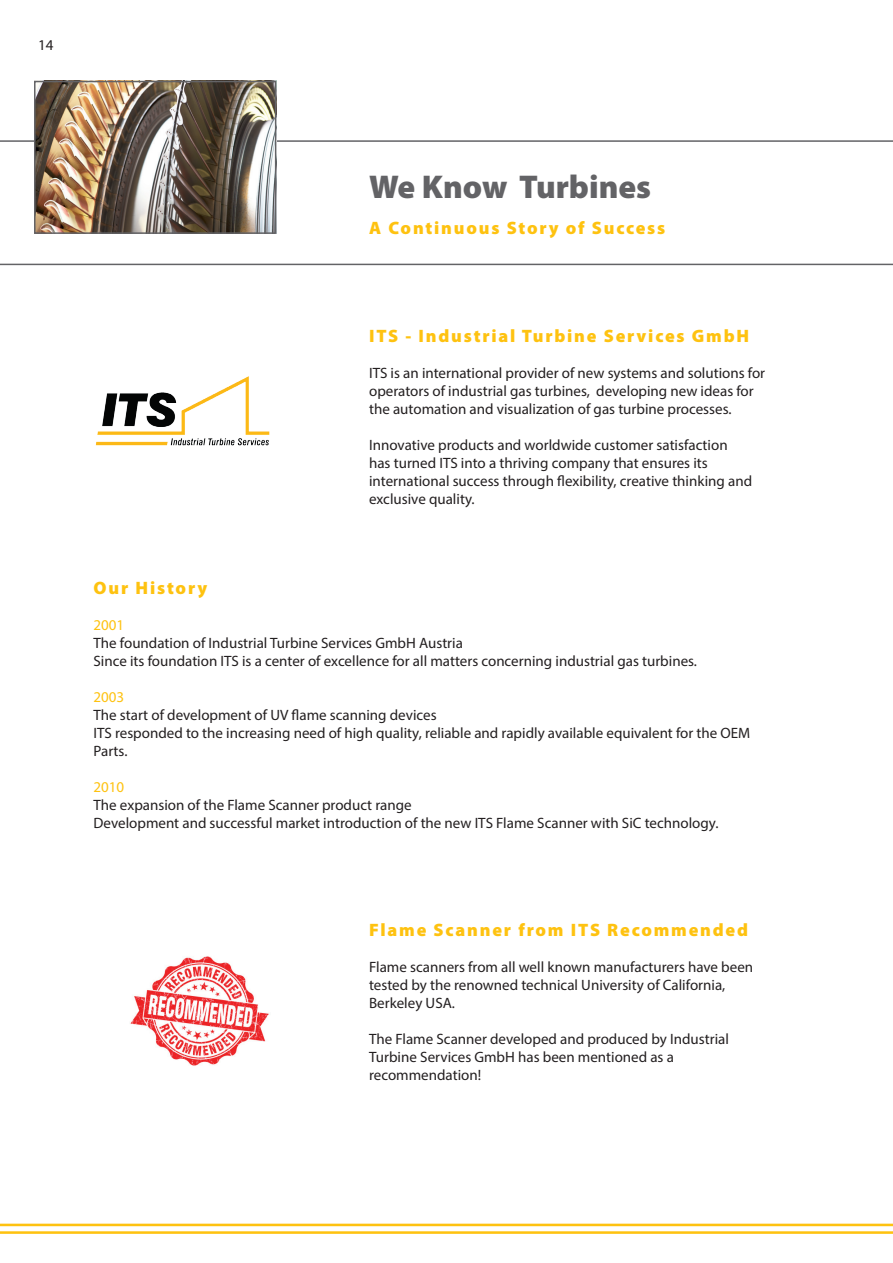
<style>
.page{position:relative;width:893px;height:1263px;background:#fff}
.page>*{position:absolute;margin:0;border:0;box-sizing:border-box;transform-origin:0 0}
.t1{font:900 33px "Myriad Pro";color:#636366}
.t2{font:900 18px "Myriad Pro";letter-spacing:.1em;color:#fec210}
.t3{font:15px/18px "Myriad Pro";color:#231f20}
.t4{font:15px "Myriad Pro";color:#fec210}
</style>
<div class="page">
<hr style="left:0;top:264px;width:893px;height:1px;background:#636366">
<hr style="left:0;top:140px;width:893px;height:2px;background:#636366">
<img style="left:95px;top:376px;width:175px;height:70px">
<img style="left:37px;top:84px;width:236px;height:147px">
<div style="left:34px;top:81px;width:242px;height:153px;border:2px solid #636366"></div>
<svg style="left:0;top:1223px;width:893px;height:11px"></svg>
<img style="left:130px;top:956px;width:139px;height:110px">
<p class="t3" style="left:38px;top:35px;width:17px">14</p>
<h1 class="t1" style="left:369px;top:164px;width:284px">We Know Turbines</h1>
<p class="t2" style="left:369px;top:215px;width:298px">A Continuous Story of Success</p>
<p class="t2" style="left:369px;top:323px;width:382px">ITS - Industrial Turbine Services GmbH</p>
<p class="t3" style="left:369px;top:363px;width:398px">ITS is an international provider of new systems and solutions for operators of industrial gas turbines, developing new ideas for the automation and visualization of gas turbine processes.</p>
<p class="t3" style="left:369px;top:435px;width:385px">Innovative products and worldwide customer satisfaction has turned ITS into a thriving company that ensures its international success through flexibility, creative thinking and exclusive quality.</p>
<p class="t2" style="left:94px;top:575px;width:115px">Our History</p>
<p class="t4" style="left:94px;top:615px;width:32px">2001</p>
<p class="t3" style="left:94px;top:633px;width:605px">The foundation of Industrial Turbine Services GmbH Austria<br>Since its foundation ITS is a center of excellence for all matters concerning industrial gas turbines.</p>
<p class="t4" style="left:94px;top:687px;width:32px">2003</p>
<p class="t3" style="left:94px;top:705px;width:658px">The start of development of UV flame scanning devices<br>ITS responded to the increasing need of high quality, reliable and rapidly available equivalent for the OEM<br>Parts.</p>
<p class="t4" style="left:94px;top:777px;width:32px">2010</p>
<p class="t3" style="left:94px;top:795px;width:626px">The expansion of the Flame Scanner product range<br>Development and successful market introduction of the new ITS Flame Scanner with SiC technology.</p>
<p class="t2" style="left:369px;top:917px;width:380px">Flame Scanner from ITS Recommended</p>
<p class="t3" style="left:369px;top:957px;width:386px">Flame scanners from all well known manufacturers have been tested by the renowned technical University of California,<br>Berkeley USA.</p>
<p class="t3" style="left:369px;top:1029px;width:361px">The Flame Scanner developed and produced by Industrial<br>Turbine Services GmbH has been mentioned as a recommendation!</p>
</div>
